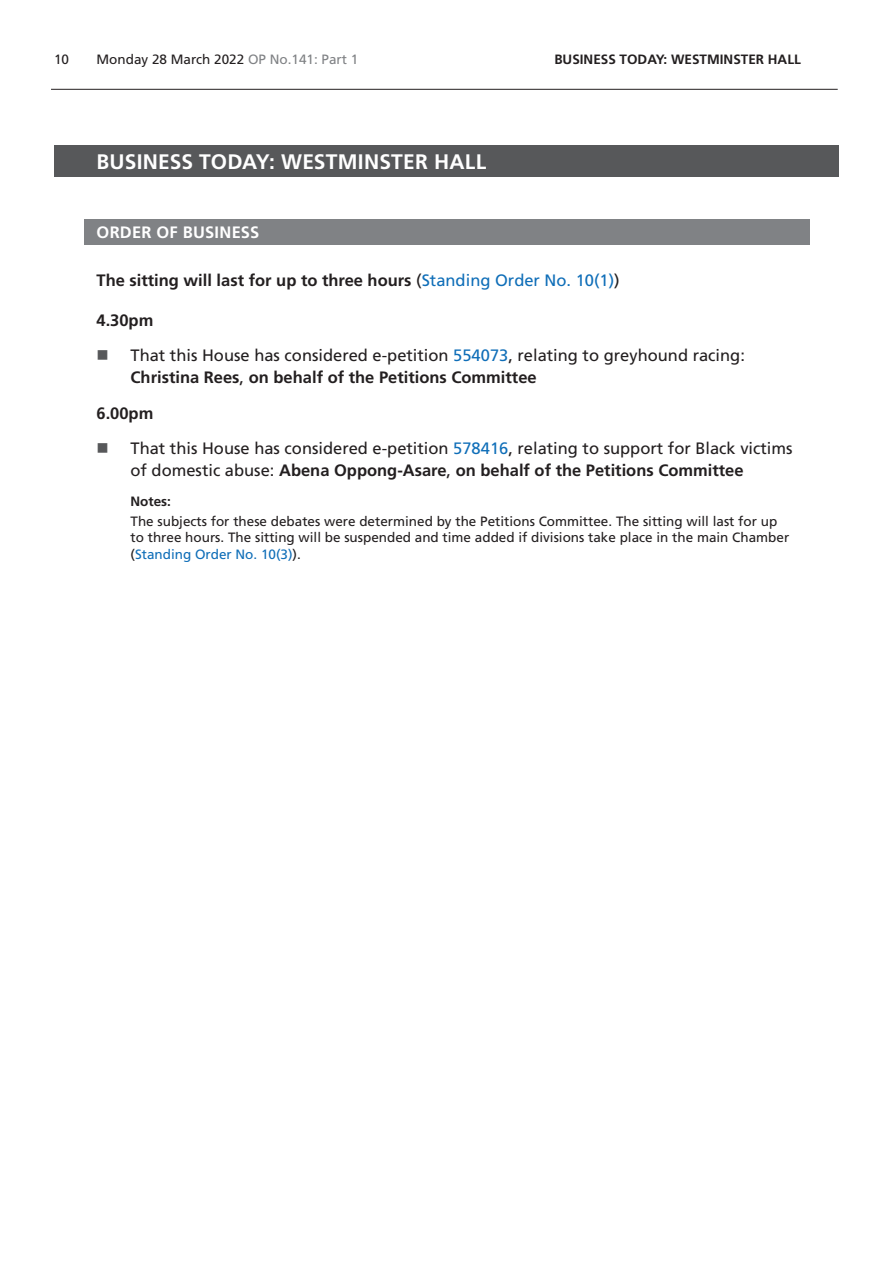
<style>
.page{position:relative;width:893px;height:1263px;background:#fff}
.page>*{position:absolute;margin:0;border:0;box-sizing:border-box;transform-origin:0 0}
.Heading1Grey{font:700 21px "Frutiger LT Std";letter-spacing:.01em;color:#fff}
.t1{font:16.5px/22.5px "Frutiger LT Std";color:#231f20}
.BoldTimingHeading{font:700 16.5px "Frutiger LT Std";color:#231f20}
.Heading2Grey{font:700 16.5px "Frutiger LT Std";letter-spacing:.015em;color:#fff}
.NotesText{font:13.5px/16.5px "Frutiger LT Std";color:#231f20}
.NotesTag{font:700 13.5px "Frutiger LT Std";color:#231f20}
.s1{color:#808285}
.s2{font-weight:400}
.s3{font-weight:400;color:#0f6eb8}
.s4{color:#0f6eb8}
.s5{font-weight:700}
</style>
<div class="page">
<hr style="left:51px;top:89px;width:787px;height:1px;background:#231f20">
<div style="left:54px;top:146px;width:785px;height:31px;background:#57585a"></div>
<div style="left:84px;top:219px;width:725px;height:25px;background:#808285"></div>
<p class="NotesText" style="left:54px;top:51px;width:17px">10</p>
<p class="NotesText" style="left:97px;top:51px;width:263px">Monday 28 March 2022 <span class="s1">OP No.141: Part 1</span></p>
<p class="NotesTag" style="left:554px;top:52px;width:17px">Business</p>
<p class="NotesTag" style="left:620px;top:52px;width:28px">Today</p>
<p class="NotesTag" style="left:664px;top:52px;width:30px">: Westminster</p>
<p class="NotesTag" style="left:768px;top:52px;width:19px">Hall</p>
<h2 class="Heading1Grey" style="left:97px;top:149px;width:391px">BUSINESS TODAY: WESTMINSTER HALL</h2>
<h2 class="Heading2Grey" style="left:97px;top:223px;width:164px">ORDER OF BUSINESS</h2>
<p class="BoldTimingHeading" style="left:97px;top:271px;width:525px">The sitting will last for up to three hours <span class="s2">(</span><span class="s3">Standing Order No. 10(1)</span><span class="s2">)</span></p>
<p class="BoldTimingHeading" style="left:97px;top:310px;width:58px">4.30pm</p>
<p class="t1" style="left:131px;top:344px;width:616px">That this House has considered e-petition <span class="s4">554073</span>, relating to greyhound racing:<br><span class="s5">Christina Rees</span>, <span class="s5">on behalf of the Petitions Committee</span></p>
<p class="BoldTimingHeading" style="left:97px;top:403px;width:58px">6.00pm</p>
<p class="t1" style="left:131px;top:437px;width:664px">That this House has considered e-petition <span class="s4">578416</span>, relating to support for Black victims of domestic abuse: <span class="s5">Abena Oppong-Asare</span>, <span class="s5">on behalf of the Petitions Committee</span></p>
<p class="NotesTag" style="left:131px;top:494px;width:42px">Notes:</p>
<p class="NotesText" style="left:131px;top:513px;width:660px">The subjects for these debates were determined by the Petitions Committee. The sitting will last for up to three hours. The sitting will be suspended and time added if divisions take place in the main Chamber (<span class="s4">Standing Order No. 10(3)</span>).</p>
</div>
